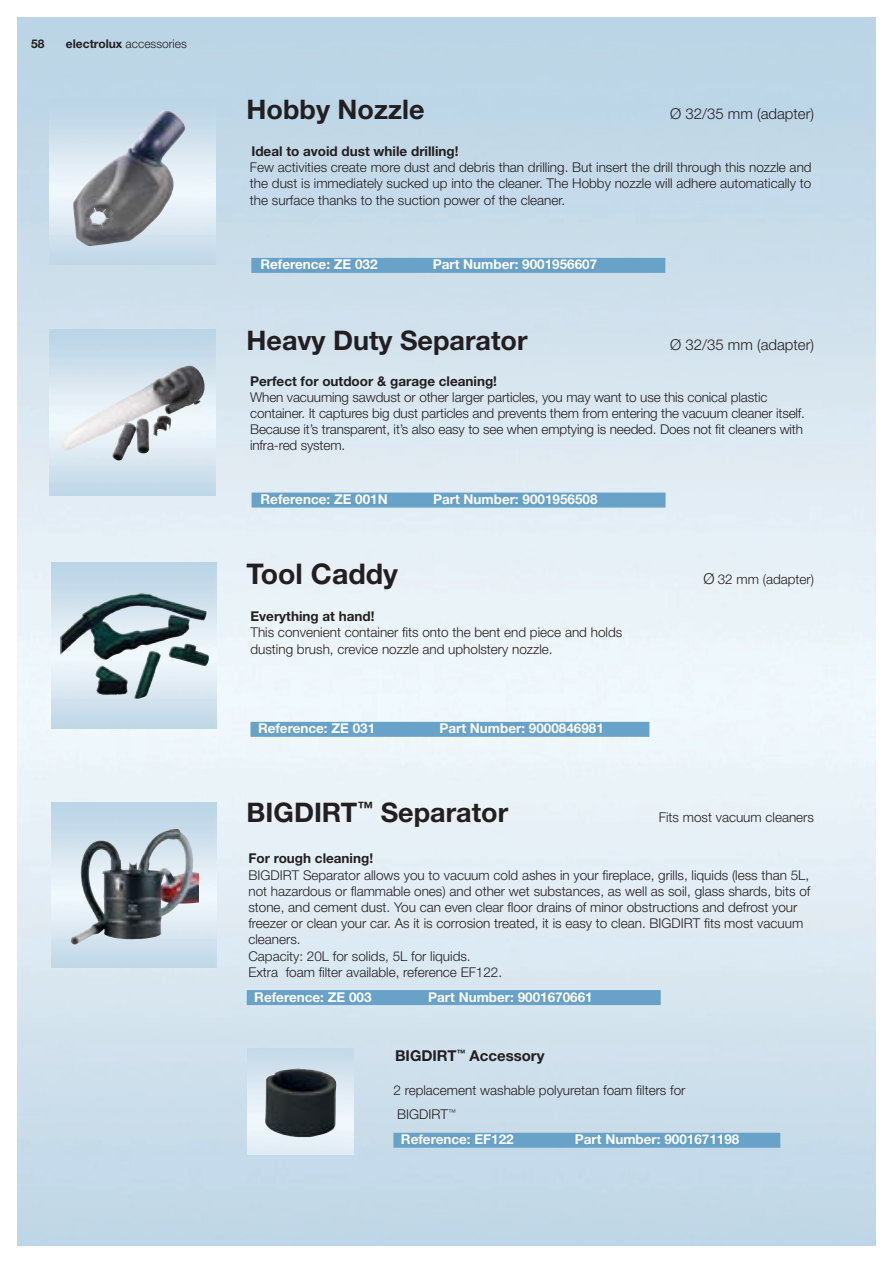
<style>
.page{position:relative;width:893px;height:1263px;background:#fff}
.page>*{position:absolute;margin:0;border:0;box-sizing:border-box;transform-origin:0 0}
.t1{font:700 28.5px "Helvetica Neue LT Std";color:#231f20}
.t2{font:700 27px "Helvetica Neue LT Std";color:#231f20}
.t3{font:300 15px "Helvetica Neue LT Std";color:#231f20}
.t4{font:700 15px "Helvetica Neue LT Std";color:#231f20}
.t5{font:300 13.5px/16.2px "Helvetica Neue LT Std";color:#231f20}
.t6{font:700 13.5px "Helvetica Neue LT Std";color:#fff}
.t7{font:700 13.5px "Helvetica Neue LT Std";color:#231f20}
.t8{font:300 12px "Helvetica Neue LT Std";color:#231f20}
.t9{font:700 12px "Helvetica Neue LT Std";color:#231f20}
.s1{font-weight:700}
.s2{font-size:15px}
</style>
<div class="page">
<div style="left:247px;top:990px;width:414px;height:15px;background:#68a2c9"></div>
<div style="left:393px;top:1133px;width:387px;height:15px;background:#68a2c9"></div>
<img style="left:265px;top:1069px;width:71px;height:68px">
<img style="left:51px;top:802px;width:166px;height:166px">
<img style="left:73px;top:110px;width:113px;height:136px">
<div style="left:251px;top:258px;width:414px;height:15px;background:#68a2c9"></div>
<img style="left:60px;top:365px;width:145px;height:96px">
<div style="left:252px;top:493px;width:413px;height:15px;background:#68a2c9"></div>
<img style="left:81px;top:829px;width:93px;height:95px">
<img style="left:51px;top:562px;width:166px;height:166px">
<img style="left:60px;top:593px;width:123px;height:67px">
<div style="left:250px;top:722px;width:399px;height:15px;background:#68a2c9"></div>
<p class="t9" style="left:31px;top:39px;width:15px">58</p>
<p class="t8" style="left:66px;top:39px;width:122px"><span class="s1">electrolux</span> accessories</p>
<h2 class="t2" style="left:247px;top:99px;width:179px">Hobby Nozzle</h2>
<p class="t3" style="left:670px;top:108px;width:145px">Ø 32/35 mm (adapter)</p>
<p class="t7" style="left:251px;top:146px;width:209px">Ideal to avoid dust while drilling!</p>
<p class="t5" style="left:250px;top:160px;width:563px;text-align:justify">Few activities create more dust and debris than drilling. But insert the drill through this nozzle and the dust is immediately sucked up into the cleaner. The Hobby nozzle will adhere automatically to the surface thanks to the suction power of the cleaner.</p>
<p class="t6" style="left:260px;top:260px;width:119px">Reference: ZE 032</p>
<p class="t6" style="left:433px;top:260px;width:166px">Part Number: 9001956607</p>
<h2 class="t2" style="left:247px;top:331px;width:283px">Heavy Duty Separator</h2>
<p class="t3" style="left:670px;top:340px;width:145px">Ø 32/35 mm (adapter)</p>
<p class="t7" style="left:250px;top:376px;width:248px">Perfect for outdoor &amp; garage cleaning!</p>
<p class="t5" style="left:250px;top:390px;width:556px">When vacuuming sawdust or other larger particles, you may want to use this conical plastic container. It captures big dust particles and prevents them from entering the vacuum cleaner itself.<br>Because it’s transparent, it’s also easy to see when emptying is needed. Does not fit cleaners with infra-red system.</p>
<p class="t6" style="left:261px;top:495px;width:129px">Reference: ZE 001N</p>
<p class="t6" style="left:433px;top:495px;width:166px">Part Number: 9001956508</p>
<h1 class="t1" style="left:247px;top:563px;width:153px">Tool Caddy</h1>
<p class="t5" style="left:703px;top:572px;width:112px"><span class="s2">Ø</span> 32 mm (adapter)</p>
<p class="t7" style="left:250px;top:612px;width:125px">Everything at hand!</p>
<p class="t5" style="left:250px;top:626px;width:373px">This convenient container fits onto the bent end piece and holds dusting brush, crevice nozzle and upholstery nozzle.</p>
<p class="t6" style="left:258px;top:724px;width:119px">Reference: ZE 031</p>
<p class="t6" style="left:439px;top:724px;width:166px">Part Number: 9000846981</p>
<h2 class="t2" style="left:247px;top:803px;width:263px">BIGDIRT<sup>™</sup> Separator</h2>
<p class="t5" style="left:659px;top:811px;width:157px">Fits most vacuum cleaners</p>
<p class="t7" style="left:248px;top:854px;width:126px">For rough cleaning!</p>
<p class="t5" style="left:248px;top:868px;width:563px">BIGDIRT Separator allows you to vacuum cold ashes in your fireplace, grills, liquids (less than 5L, not hazardous or flammable ones) and other wet substances, as well as soil, glass shards, bits of stone, and cement dust. You can even clear floor drains of minor obstructions and defrost your freezer or clean your car. As it is corrosion treated, it is easy to clean. BIGDIRT fits most vacuum cleaners.<br>Capacity: 20L for solids, 5L for liquids.<br>Extra foam filter available, reference EF122.</p>
<p class="t6" style="left:254px;top:992px;width:119px">Reference: ZE 003</p>
<p class="t6" style="left:428px;top:992px;width:166px">Part Number: 9001670661</p>
<p class="t4" style="left:395px;top:1051px;width:151px">BIGDIRT<sup>™</sup> Accessory</p>
<p class="t5" style="left:393px;top:1079px;width:293px;line-height:24.8px">2 replacement washable polyuretan foam filters for<br>BIGDIRT<sup>™</sup></p>
<p class="t6" style="left:401px;top:1135px;width:114px">Reference: EF122</p>
<p class="t6" style="left:575px;top:1135px;width:166px">Part Number: 9001671198</p>
</div>
